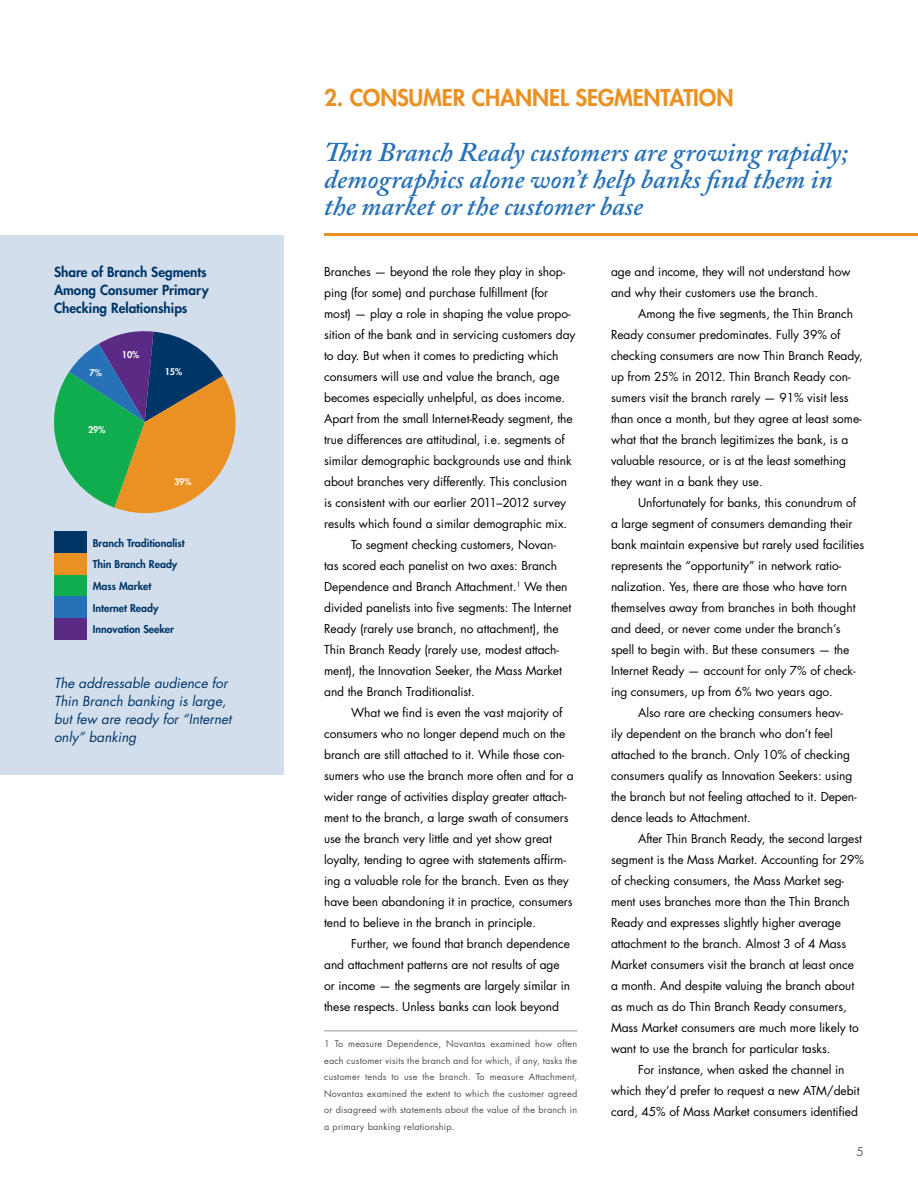
<style>
.page{position:relative;width:918px;height:1188px;background:#fff}
.page>*{position:absolute;margin:0;border:0;box-sizing:border-box;transform-origin:0 0}
.t1{font:italic 600 27px/27px "Adobe Caslon Pro";color:#2671b8}
.t2{font:800 22.5px "Futura Std";letter-spacing:-.01em;color:#eb9123}
.t3{font:italic 13.5px/18px "Futura Std";color:#003568}
.t4{font:800 13.5px/18px "Futura Std";color:#003568}
.t5{font:12px/21px "Futura Std";letter-spacing:-.005em;color:#000}
.t6{font:12px "Futura Std";color:#636466}
.t7{font:800 10.5px/21.6px "Futura Std";color:#003568}
.t8{font:9px/16.5px "Futura Std";letter-spacing:.025em;color:#4d4d4f;text-align:justify}
.t9{font:800 9px "Futura Std";color:#fff}
</style>
<div class="page">
<hr style="left:324px;top:1031px;width:253px;height:1px;background:#939598">
<hr style="left:324px;top:233px;width:594px;height:3px;background:#eb9123">
<div style="left:0;top:235px;width:284px;height:540px;background:#d2deeb"></div>
<div style="left:54px;top:553px;width:33px;height:22px;background:#eb9123"></div>
<div style="left:54px;top:575px;width:33px;height:21px;background:#0fad4e"></div>
<div style="left:54px;top:618px;width:33px;height:22px;background:#5b2a84"></div>
<div style="left:54px;top:532px;width:33px;height:21px;background:#003568"></div>
<div style="left:54px;top:596px;width:33px;height:22px;background:#2671b8"></div>
<svg style="left:54px;top:331px;width:182px;height:183px"></svg>
<p class="t4" style="left:54px;top:263px;width:156px">Share of Branch Segments<br>Among Consumer Primary<br>Checking Relationships</p>
<p class="t9" style="left:90px;top:367px;width:14px">7%</p>
<p class="t9" style="left:122px;top:349px;width:19px">10%</p>
<p class="t9" style="left:88px;top:424px;width:19px">29%</p>
<p class="t9" style="left:165px;top:366px;width:19px">15%</p>
<p class="t9" style="left:174px;top:476px;width:19px">39%</p>
<p class="t7" style="left:93px;top:532px;width:93px">Branch Traditionalist</p>
<p class="t7" style="left:93px;top:554px;width:86px">Thin Branch Ready<br>Mass Market</p>
<p class="t7" style="left:93px;top:619px;width:83px">Innovation Seeker</p>
<p class="t7" style="left:93px;top:597px;width:67px">Internet Ready</p>
<p class="t3" style="left:54px;top:675px;width:179px">The addressable audience for<br>Thin Branch banking is large, but few are ready for “Internet only” banking</p>
<h2 class="t2" style="left:324px;top:83px;width:207px">2. CONSUMER CHANNE</h2>
<h2 class="t2" style="left:560px;top:83px;width:157px">L SEGMENTATION</h2>
<h1 class="t1" style="left:324px;top:139px;width:526px">Thin Branch Ready customers are growing rapidly; demographics alone won’t help banks find them in the market or the customer base</h1>
<p class="t5" style="left:324px;top:261px;width:243px">Branches — beyond the role they play in shop-</p>
<p class="t5" style="left:324px;top:282px;width:226px">ping (for some) and purchase fulfillment (for</p>
<p class="t5" style="left:324px;top:303px;width:248px">most) — play a role in shaping the value propo-</p>
<p class="t5" style="left:324px;top:324px;width:253px">sition of the bank and in servicing customers day</p>
<p class="t5" style="left:324px;top:345px;width:236px">to day. But when it comes to predicting which</p>
<p class="t5" style="left:324px;top:366px;width:237px">consumers will use and value the branch, age</p>
<p class="t5" style="left:324px;top:387px;width:243px">becomes especially unhelpful, as does income.</p>
<p class="t5" style="left:324px;top:408px;width:250px">Apart from the small Internet-Ready segment, the</p>
<p class="t5" style="left:324px;top:429px;width:242px">true differences are attitudinal, i.e. segments of</p>
<p class="t5" style="left:324px;top:450px;width:249px">similar demographic backgrounds use and think</p>
<p class="t5" style="left:324px;top:471px;width:244px">about branches very differently. This conclusion</p>
<p class="t5" style="left:324px;top:492px;width:244px">is consistent with our earlier 2011–2012 survey</p>
<p class="t5" style="left:324px;top:513px;width:245px">results which found a similar demographic mix.</p>
<p class="t5" style="left:351px;top:534px;width:206px">To segment checking customers, Novan-</p>
<p class="t5" style="left:324px;top:555px;width:235px">tas scored each panelist on two axes: Branch</p>
<p class="t5" style="left:324px;top:576px;width:245px">Dependence and Branch Attachment.<sup>1</sup> We then</p>
<p class="t5" style="left:324px;top:597px;width:249px">divided panelists into five segments: The Internet</p>
<p class="t5" style="left:324px;top:618px;width:236px">Ready (rarely use branch, no attachment), the</p>
<p class="t5" style="left:324px;top:639px;width:236px">Thin Branch Ready (rarely use, modest attach-</p>
<p class="t5" style="left:324px;top:660px;width:239px">ment), the Innovation Seeker, the Mass Market</p>
<p class="t5" style="left:324px;top:681px;width:152px">and the Branch Traditionalist.</p>
<p class="t5" style="left:351px;top:702px;width:213px">What we find is even the vast majority of</p>
<p class="t5" style="left:324px;top:723px;width:243px">consumers who no longer depend much on the</p>
<p class="t5" style="left:324px;top:744px;width:242px">branch are still attached to it. While those con-</p>
<p class="t5" style="left:324px;top:765px;width:251px">sumers who use the branch more often and for a</p>
<p class="t5" style="left:324px;top:786px;width:244px">wider range of activities display greater attach-</p>
<p class="t5" style="left:324px;top:807px;width:246px">ment to the branch, a large swath of consumers</p>
<p class="t5" style="left:324px;top:828px;width:229px">use the branch very little and yet show great</p>
<p class="t5" style="left:324px;top:849px;width:243px">loyalty, tending to agree with statements affirm-</p>
<p class="t5" style="left:324px;top:870px;width:246px">ing a valuable role for the branch. Even as they</p>
<p class="t5" style="left:324px;top:891px;width:250px">have been abandoning it in practice, consumers</p>
<p class="t5" style="left:324px;top:912px;width:213px">tend to believe in the branch in principle.</p>
<p class="t5" style="left:351px;top:933px;width:220px">Further, we found that branch dependence</p>
<p class="t5" style="left:324px;top:954px;width:237px">and attachment patterns are not results of age</p>
<p class="t5" style="left:324px;top:975px;width:247px">or income — the segments are largely similar in</p>
<p class="t5" style="left:324px;top:996px;width:236px">these respects. Unless banks can look beyond</p>
<p class="t8" style="left:324px;top:1036px;width:255px">1 To measure Dependence, Novantas examined how often each customer visits the branch and for which, if any, tasks the customer tends to use the branch. To measure Attachment, Novantas examined the extent to which the customer agreed or disagreed with statements about the value of the branch in a primary banking relationship.</p>
<p class="t5" style="left:611px;top:261px;width:241px">age and income, they will not understand how and why their customers use the branch.</p>
<p class="t5" style="left:611px;top:303px;width:253px;text-indent:27px">Among the five segments, the Thin Branch Ready consumer predominates. Fully 39% of checking consumers are now Thin Branch Ready, up from 25% in 2012. Thin Branch Ready con&shy;sumers visit the branch rarely — 91% visit less than once a month, but they agree at least some&shy;what that the branch legitimizes the bank, is a valuable resource, or is at the least something they want in a bank they use.</p>
<p class="t5" style="left:638px;top:492px;width:220px">Unfortunately for banks, this conundrum of</p>
<p class="t5" style="left:611px;top:513px;width:243px">a large segment of consumers demanding their</p>
<p class="t5" style="left:611px;top:534px;width:255px">bank maintain expensive but rarely used facilities</p>
<p class="t5" style="left:611px;top:555px;width:232px">represents the “opportunity” in network ratio-</p>
<p class="t5" style="left:611px;top:576px;width:238px">nalization. Yes, there are those who have torn</p>
<p class="t5" style="left:611px;top:597px;width:246px">themselves away from branches in both thought</p>
<p class="t5" style="left:611px;top:618px;width:231px">and deed, or never come under the branch’s</p>
<p class="t5" style="left:611px;top:639px;width:240px">spell to begin with. But these consumers — the</p>
<p class="t5" style="left:611px;top:660px;width:246px">Internet Ready — account for only 7% of check-</p>
<p class="t5" style="left:611px;top:681px;width:223px">ing consumers, up from 6% two years ago.</p>
<p class="t5" style="left:638px;top:702px;width:206px">Also rare are checking consumers heav-</p>
<p class="t5" style="left:611px;top:723px;width:223px">ily dependent on the branch who don’t feel</p>
<p class="t5" style="left:611px;top:744px;width:240px">attached to the branch. Only 10% of checking</p>
<p class="t5" style="left:611px;top:765px;width:243px">consumers qualify as Innovation Seekers: using</p>
<p class="t5" style="left:611px;top:786px;width:247px">the branch but not feeling attached to it. Depen-</p>
<p class="t5" style="left:611px;top:807px;width:141px">dence leads to Attachment.</p>
<p class="t5" style="left:638px;top:828px;width:226px">After Thin Branch Ready, the second largest</p>
<p class="t5" style="left:611px;top:849px;width:255px">segment is the Mass Market. Accounting for 29%</p>
<p class="t5" style="left:611px;top:870px;width:235px">of checking consumers, the Mass Market seg-</p>
<p class="t5" style="left:611px;top:891px;width:240px">ment uses branches more than the Thin Branch</p>
<p class="t5" style="left:611px;top:912px;width:232px">Ready and expresses slightly higher average</p>
<p class="t5" style="left:611px;top:933px;width:237px">attachment to the branch. Almost 3 of 4 Mass</p>
<p class="t5" style="left:611px;top:954px;width:245px">Market consumers visit the branch at least once</p>
<p class="t5" style="left:611px;top:975px;width:245px">a month. And despite valuing the branch about</p>
<p class="t5" style="left:611px;top:996px;width:237px">as much as do Thin Branch Ready consumers,</p>
<p class="t5" style="left:611px;top:1017px;width:249px">Mass Market consumers are much more likely to</p>
<p class="t5" style="left:611px;top:1038px;width:221px">want to use the branch for particular tasks.</p>
<p class="t5" style="left:638px;top:1059px;width:208px">For instance, when asked the channel in</p>
<p class="t5" style="left:611px;top:1080px;width:250px">which they’d prefer to request a new ATM/debit</p>
<p class="t5" style="left:611px;top:1101px;width:248px">card, 45% of Mass Market consumers identified</p>
<p class="t6" style="left:857px;top:1144px;width:9px">5</p>
</div>
